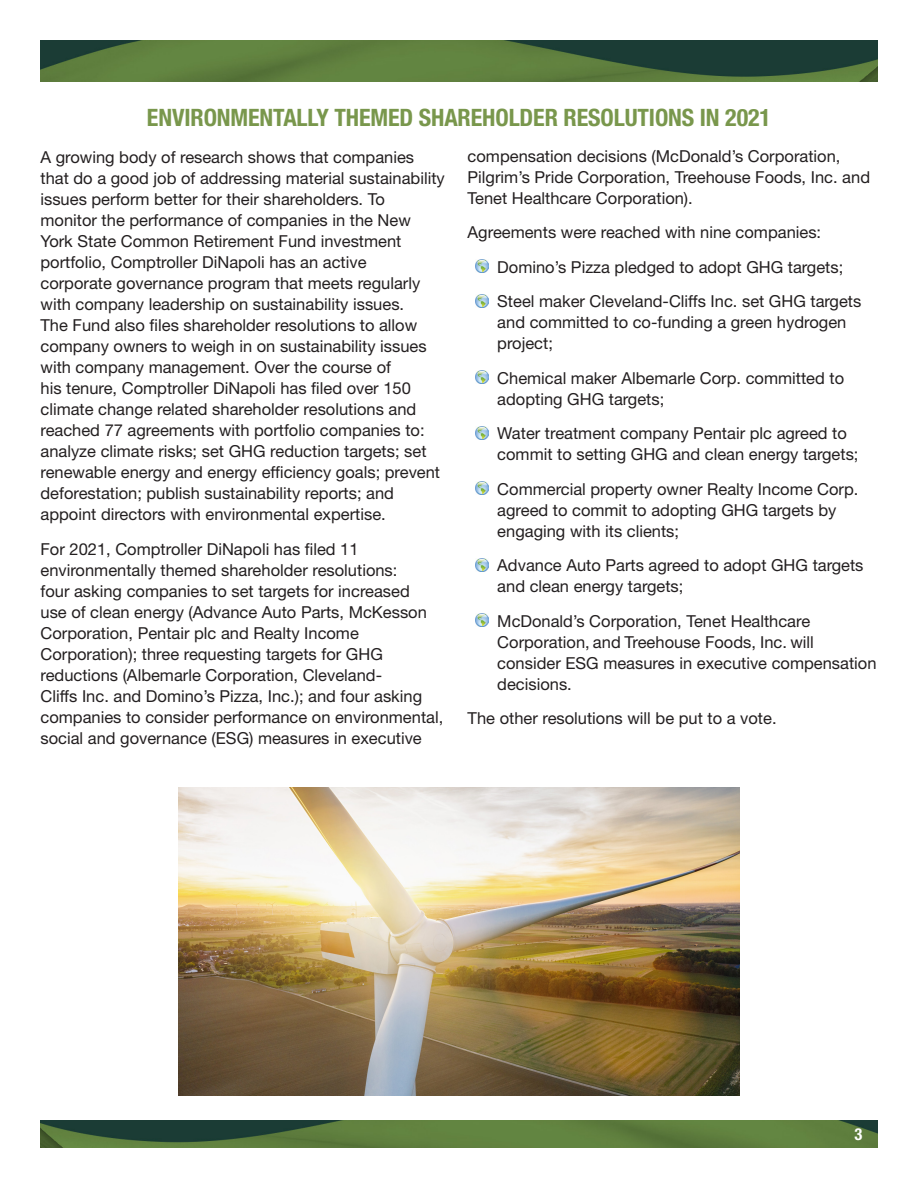
<style>
.page{position:relative;width:918px;height:1188px;background:#fff}
.page>*{position:absolute;margin:0;border:0;box-sizing:border-box;transform-origin:0 0}
._1_Basic_Text{font:700 condensed 24px "Helvetica Neue LT Std";letter-spacing:-.005em;color:#79974c}
._1_Basic_Text-2{font:16.5px/21px "Helvetica Neue LT Std";color:#231f20}
._6_Captions{font:700 condensed 16.5px "Helvetica Neue LT Std";color:#fff}
</style>
<div class="page">
<img style="left:41px;top:40px;width:837px;height:41px">
<img style="left:40px;top:1120px;width:838px;height:28px">
<svg style="left:475px;top:260px;width:13px;height:13px"></svg>
<svg style="left:475px;top:294px;width:13px;height:13px"></svg>
<svg style="left:475px;top:371px;width:13px;height:13px"></svg>
<svg style="left:475px;top:426px;width:13px;height:13px"></svg>
<svg style="left:475px;top:482px;width:13px;height:13px"></svg>
<svg style="left:475px;top:558px;width:13px;height:13px"></svg>
<svg style="left:475px;top:614px;width:13px;height:13px"></svg>
<img style="left:178px;top:788px;width:562px;height:307px">
<p class="_1_Basic_Text" style="left:147px;top:103px;width:626px">ENVIRONMENTALLY THEMED SHAREHOLDER RESOLUTIONS IN 2021</p>
<p class="_1_Basic_Text-2" style="left:40px;top:147px;width:406px">A growing body of research shows that companies that do a good job of addressing material sustainability issues perform better for their shareholders. To monitor the performance of companies in the New York State Common Retirement Fund investment portfolio, Comptroller DiNapoli has an active<br>corporate governance program that meets regularly with company leadership on sustainability issues.<br>The Fund also files shareholder resolutions to allow company owners to weigh in on sustainability issues with company management. Over the course of<br>his tenure, Comptroller DiNapoli has filed over 150 climate change related shareholder resolutions and reached 77 agreements with portfolio companies to: analyze climate risks; set GHG reduction targets; set renewable energy and energy efficiency goals; prevent deforestation; publish sustainability reports; and appoint directors with environmental expertise.</p>
<p class="_1_Basic_Text-2" style="left:40px;top:538px;width:404px">For 2021, Comptroller DiNapoli has filed 11 environmentally themed shareholder resolutions:<br>four asking companies to set targets for increased<br>use of clean energy (Advance Auto Parts, McKesson Corporation, Pentair plc and Realty Income Corporation); three requesting targets for GHG reductions (Albemarle Corporation, Cleveland-<br>Cliffs Inc. and Domino’s Pizza, Inc.); and four asking companies to consider performance on environmental, social and governance (ESG) measures in executive</p>
<p class="_1_Basic_Text-2" style="left:468px;top:145px;width:404px">compensation decisions (McDonald’s Corporation,<br>Pilgrim’s Pride Corporation, Treehouse Foods, Inc. and<br>Tenet Healthcare Corporation).</p>
<p class="_1_Basic_Text-2" style="left:468px;top:222px;width:355px">Agreements were reached with nine companies:</p>
<p class="_1_Basic_Text-2" style="left:497px;top:256px;width:348px">Domino’s Pizza pledged to adopt GHG targets;</p>
<p class="_1_Basic_Text-2" style="left:497px;top:291px;width:366px">Steel maker Cleveland-Cliffs Inc. set GHG targets and committed to co-funding a green hydrogen project;</p>
<p class="_1_Basic_Text-2" style="left:497px;top:367px;width:348px">Chemical maker Albemarle Corp. committed to adopting GHG targets;</p>
<p class="_1_Basic_Text-2" style="left:497px;top:423px;width:363px">Water treatment company Pentair plc agreed to commit to setting GHG and clean energy targets;</p>
<p class="_1_Basic_Text-2" style="left:497px;top:478px;width:363px">Commercial property owner Realty Income Corp. agreed to commit to adopting GHG targets by engaging with its clients;</p>
<p class="_1_Basic_Text-2" style="left:497px;top:555px;width:368px">Advance Auto Parts agreed to adopt GHG targets and clean energy targets;</p>
<p class="_1_Basic_Text-2" style="left:497px;top:610px;width:381px">McDonald’s Corporation, Tenet Healthcare Corporation, and Treehouse Foods, Inc. will consider ESG measures in executive compensation decisions.</p>
<p class="_1_Basic_Text-2" style="left:468px;top:708px;width:310px">The other resolutions will be put to a vote.</p>
<p class="_6_Captions" style="left:855px;top:1124px;width:9px">3</p>
</div>
